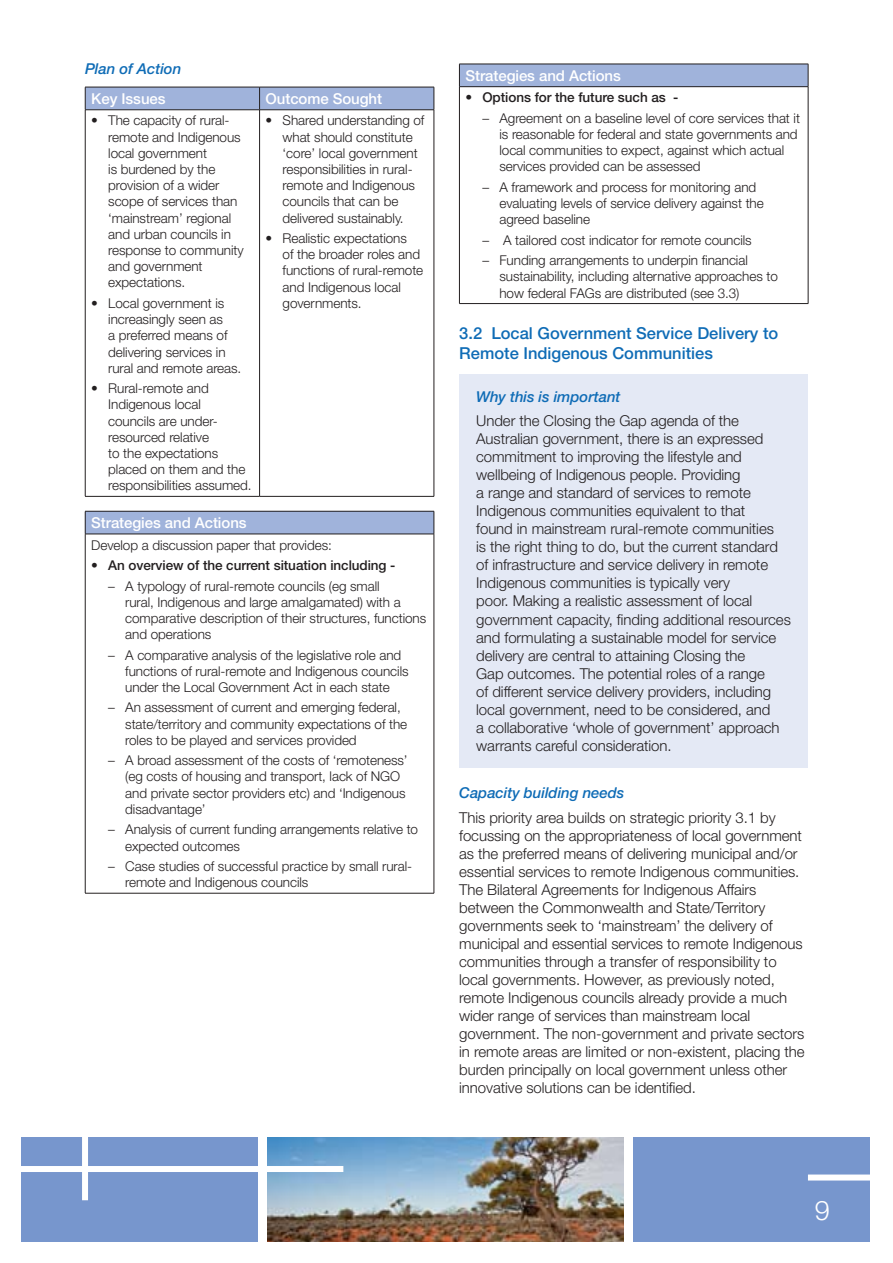
<style>
.page{position:relative;width:893px;height:1263px;background:#fff}
.page>*{position:absolute;margin:0;border:0;box-sizing:border-box;transform-origin:0 0}
.t1{font:300 27px "Helvetica Neue LT Std";color:#fff}
.t2{font:500 16.5px/19.8px "Helvetica Neue LT Std";color:#0f6cb6}
.t3{font:300 15px/18px "Helvetica Neue LT Std";letter-spacing:-.005em;color:#231f20}
.t4{font:500 15px "Helvetica Neue LT Std";letter-spacing:-.005em;color:#fff}
.t5{font:italic 500 15px "Helvetica Neue LT Std";letter-spacing:-.005em;color:#0f6cb6}
.t6{font:300 13.5px/16.2px "Helvetica Neue LT Std";letter-spacing:-.005em;color:#231f20}
.t7{font:500 13.5px "Helvetica Neue LT Std";letter-spacing:-.005em;color:#231f20}
</style>
<div class="page">
<img style="left:268px;top:1137px;width:356px;height:105px">
<div style="left:21px;top:1137px;width:237px;height:105px;background:#7796cd"></div>
<div style="left:634px;top:1137px;width:236px;height:105px;background:#7796cd"></div>
<div style="left:0;top:1166px;width:343px;height:6px;background:#fff"></div>
<div style="left:82px;top:1108px;width:6px;height:92px;background:#fff"></div>
<div style="left:808px;top:1174px;width:72px;height:6px;background:#fff"></div>
<svg style="left:85px;top:87px;width:350px;height:23px;background:#97a9ce"></svg>
<hr style="left:85px;top:110px;width:175px;height:1px;background:#231f20">
<hr style="left:85px;top:110px;width:1px;height:386px;background:#231f20">
<hr style="left:260px;top:110px;width:174px;height:1px;background:#231f20">
<hr style="left:259px;top:110px;width:1px;height:386px;background:#231f20">
<hr style="left:434px;top:110px;width:1px;height:386px;background:#231f20">
<hr style="left:85px;top:496px;width:175px;height:1px;background:#231f20">
<hr style="left:260px;top:496px;width:174px;height:1px;background:#231f20">
<div style="left:85px;top:511px;width:349px;height:23px;background:#a0b3db"></div>
<hr style="left:85px;top:511px;width:349px;height:1px;background:#231f20">
<svg style="left:85px;top:511px;width:1px;height:23px"></svg>
<svg style="left:434px;top:511px;width:1px;height:23px"></svg>
<hr style="left:85px;top:534px;width:349px;height:1px;background:#231f20">
<hr style="left:85px;top:534px;width:1px;height:359px;background:#231f20">
<hr style="left:434px;top:534px;width:1px;height:359px;background:#231f20">
<hr style="left:85px;top:893px;width:349px;height:1px;background:#231f20">
<div style="left:459px;top:64px;width:349px;height:23px;background:#a0b3db"></div>
<hr style="left:459px;top:64px;width:349px;height:1px;background:#231f20">
<svg style="left:459px;top:64px;width:1px;height:22px"></svg>
<svg style="left:808px;top:64px;width:1px;height:22px"></svg>
<hr style="left:459px;top:86px;width:349px;height:1px;background:#231f20">
<hr style="left:459px;top:87px;width:1px;height:216px;background:#231f20">
<hr style="left:808px;top:87px;width:1px;height:216px;background:#231f20">
<hr style="left:459px;top:303px;width:349px;height:1px;background:#231f20">
<div style="left:459px;top:374px;width:349px;height:393px;background:#e4e9f5"></div>
<p class="t5" style="left:85px;top:60px;width:98px">Plan of Action</p>
<p class="t4" style="left:91px;top:89px;width:76px">Key Issues</p>
<p class="t4" style="left:266px;top:89px;width:118px">Outcome Sought</p>
<p class="t6" style="left:108px;top:112px;width:137px;text-indent:-17px">• The capacity of rural&shy;remote and Indigenous local government<br>is burdened by the provision of a wider scope of services than ‘mainstream’ regional and urban councils in response to community and government expectations.</p>
<p class="t6" style="left:108px;top:295px;width:135px;text-indent:-17px">• Local government is increasingly seen as<br>a preferred means of delivering services in rural and remote areas.</p>
<p class="t6" style="left:108px;top:380px;width:145px;text-indent:-17px">• Rural-remote and<br>Indigenous local<br>councils are under&shy;resourced relative<br>to the expectations placed on them and the responsibilities assumed.</p>
<p class="t6" style="left:283px;top:112px;width:143px;text-indent:-17px">• Shared understanding of what should constitute ‘core’ local government responsibilities in rural&shy;remote and Indigenous councils that can be delivered sustainably.</p>
<p class="t6" style="left:283px;top:230px;width:142px;text-indent:-17px">• Realistic expectations<br>of the broader roles and functions of rural-remote and Indigenous local governments.</p>
<p class="t4" style="left:91px;top:514px;width:157px">Strategies and Actions</p>
<p class="t6" style="left:91px;top:536px;width:242px">Develop a discussion paper that provides:</p>
<p class="t7" style="left:91px;top:557px;width:306px">• An overview of the current situation including -</p>
<p class="t6" style="left:125px;top:577px;width:302px;text-indent:-17px">– A typology of rural-remote councils (eg small<br>rural, Indigenous and large amalgamated) with a comparative description of their structures, functions and operations</p>
<p class="t6" style="left:125px;top:646px;width:285px;text-indent:-17px">– A comparative analysis of the legislative role and functions of rural-remote and Indigenous councils under the Local Government Act in each state</p>
<p class="t6" style="left:125px;top:699px;width:284px;text-indent:-17px">– An assessment of current and emerging federal, state/territory and community expectations of the roles to be played and services provided</p>
<p class="t6" style="left:125px;top:752px;width:284px;text-indent:-17px">– A broad assessment of the costs of ‘remoteness’ (eg costs of housing and transport, lack of NGO and private sector providers etc) and ‘Indigenous disadvantage’</p>
<p class="t6" style="left:125px;top:821px;width:294px;text-indent:-17px">– Analysis of current funding arrangements relative to expected outcomes</p>
<p class="t6" style="left:125px;top:858px;width:288px;text-indent:-17px">– Case studies of successful practice by small rural&shy;remote and Indigenous councils</p>
<p class="t4" style="left:465px;top:66px;width:157px">Strategies and Actions</p>
<p class="t7" style="left:465px;top:89px;width:214px">• Options for the future such as -</p>
<p class="t6" style="left:499px;top:110px;width:302px;text-indent:-17px">– Agreement on a baseline level of core services that it is reasonable for federal and state governments and local communities to expect, against which actual services provided can be assessed</p>
<p class="t6" style="left:499px;top:179px;width:266px;text-indent:-17px">– A framework and process for monitoring and evaluating levels of service delivery against the agreed baseline</p>
<p class="t6" style="left:482px;top:231px;width:271px">– A tailored cost indicator for remote councils</p>
<p class="t6" style="left:499px;top:252px;width:280px;text-indent:-17px">– Funding arrangements to underpin financial sustainability, including alternative approaches to how federal FAGs are distributed (see 3.3)</p>
<p class="t2" style="left:459px;top:323px;width:321px">3.2 Local Government Service Delivery to<br>Remote Indigenous Communities</p>
<p class="t5" style="left:476px;top:388px;width:146px">Why this is important</p>
<p class="t3" style="left:476px;top:412px;width:316px">Under the Closing the Gap agenda of the Australian government, there is an expressed commitment to improving the lifestyle and wellbeing of Indigenous people. Providing<br>a range and standard of services to remote Indigenous communities equivalent to that<br>found in mainstream rural-remote communities<br>is the right thing to do, but the current standard of infrastructure and service delivery in remote Indigenous communities is typically very<br>poor. Making a realistic assessment of local government capacity, finding additional resources and formulating a sustainable model for service delivery are central to attaining Closing the<br>Gap outcomes. The potential roles of a range<br>of different service delivery providers, including local government, need to be considered, and<br>a collaborative ‘whole of government’ approach warrants careful consideration.</p>
<p class="t5" style="left:459px;top:784px;width:167px">Capacity building needs</p>
<p class="t3" style="left:459px;top:808px;width:347px">This priority area builds on strategic priority 3.1 by focussing on the appropriateness of local government as the preferred means of delivering municipal and/or essential services to remote Indigenous communities.<br>The Bilateral Agreements for Indigenous Affairs between the Commonwealth and State/Territory governments seek to ‘mainstream’ the delivery of municipal and essential services to remote Indigenous communities through a transfer of responsibility to local governments. However, as previously noted, remote Indigenous councils already provide a much wider range of services than mainstream local government. The non-government and private sectors in remote areas are limited or non-existent, placing the burden principally on local government unless other innovative solutions can be identified.</p>
<h1 class="t1" style="left:815px;top:1193px;width:17px">9</h1>
</div>
